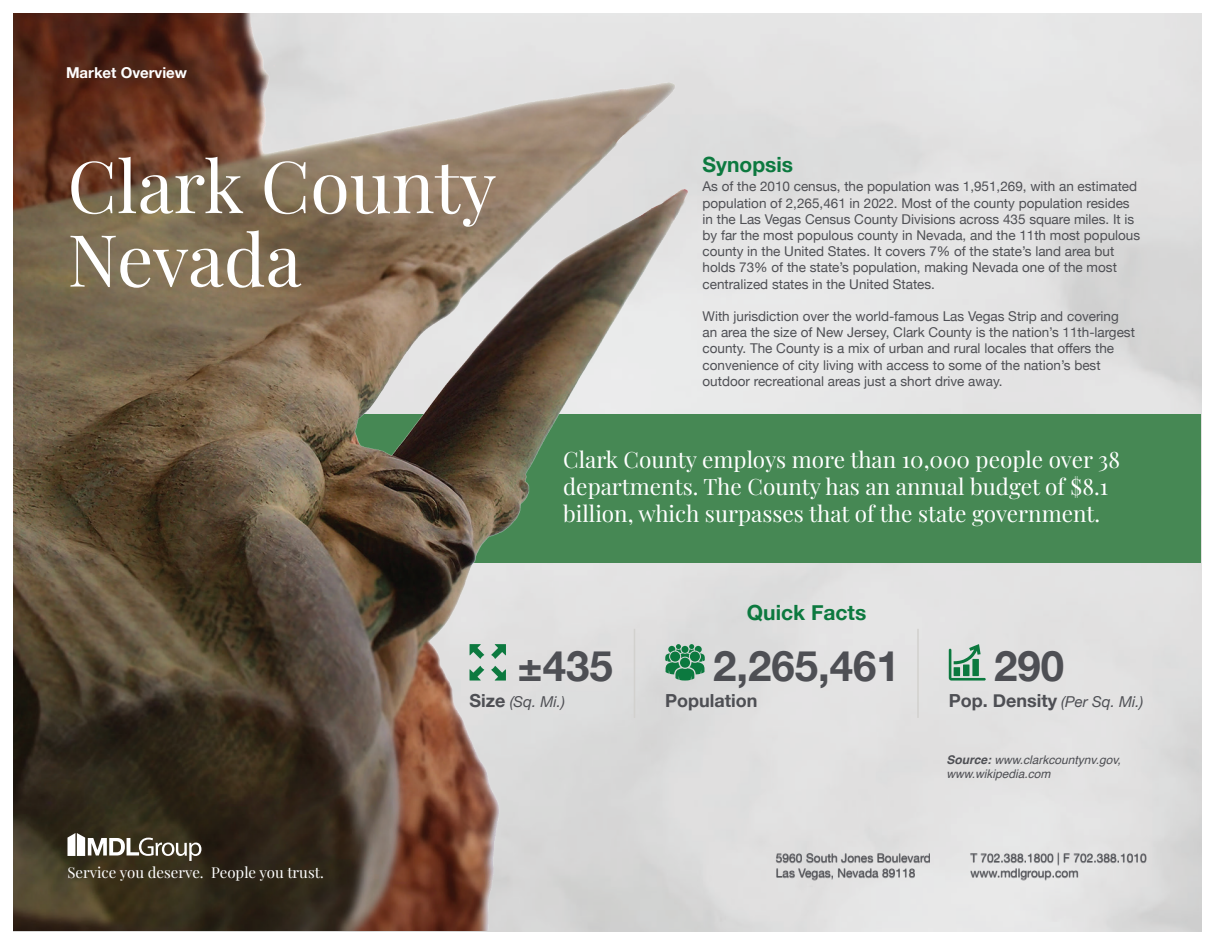
<style>
.page{position:relative;width:1215px;height:945px;background:#fff}
.page>*{position:absolute;margin:0;border:0;box-sizing:border-box;transform-origin:0 0}
.t1{font:72px/73.5px "Playfair Display";color:#fff}
.t2{font:700 42px "Helvetica Neue";color:#4e4f54}
.t3{font:22.5px/27px "Playfair Display";color:#fff}
.t4{font:700 21px "Helvetica Neue";color:#0c793f}
.t5{font:700 18px "Helvetica Neue";color:#4e4f54}
.t6{font:15px "Playfair Display";color:#fff}
.t7{font:700 15px "Helvetica Neue";color:#fff}
.t8{font:italic 15px "Helvetica Neue";color:#4e4f54}
.t9{font:13.5px/16.2px "Helvetica Neue";color:#4e4f54}
.t10{font:12px/14.4px "Helvetica Neue";color:#4e4f54}
.t11{font:italic 12px/14.4px "Helvetica";color:#4e4f54}
.s1{font-weight:700;font-style:normal;font-size:18px}
.s2{font-weight:400;font-style:italic;font-size:15px}
.s3{font-weight:700}
</style>
<div class="page">
<div style="left:148px;top:414px;width:1054px;height:149px;background:#468854"></div>
<img style="left:14px;top:14px;width:689px;height:917px">
<svg style="left:67px;top:832px;width:136px;height:29px"></svg>
<hr style="left:634px;top:629px;width:1px;height:89px;background:#d2d1ce">
<hr style="left:917px;top:629px;width:2px;height:89px;background:#d2d1ce">
<svg style="left:470px;top:644px;width:36px;height:37px"></svg>
<svg style="left:665px;top:644px;width:40px;height:37px"></svg>
<svg style="left:949px;top:644px;width:37px;height:37px"></svg>
<p class="t7" style="left:66px;top:61px;width:123px">Market Overview</p>
<h1 class="t1" style="left:68px;top:143px;width:430px">Clark County<br>Nevada</h1>
<h3 class="t4" style="left:703px;top:148px;width:92px">Synopsis</h3>
<p class="t9" style="left:703px;top:179px;width:439px">As of the 2010 census, the population was 1,951,269, with an estimated population of 2,265,461 in 2022. Most of the county population resides in the Las Vegas Census County Divisions across 435 square miles. It is by far the most populous county in Nevada, and the 11th most populous county in the United States. It covers 7% of the state’s land area but holds 73% of the state’s population, making Nevada one of the most centralized states in the United States.</p>
<p class="t9" style="left:703px;top:309px;width:434px">With jurisdiction over the world-famous Las Vegas Strip and covering an area the size of New Jersey, Clark County is the nation’s 11th-largest county. The County is a mix of urban and rural locales that offers the convenience of city living with access to some of the nation’s best outdoor recreational areas just a short drive away.</p>
<h3 class="t3" style="left:563px;top:444px;width:558px">Clark County employs more than 10,000 people over 38 departments. The County has an annual budget of $8.1 billion, which surpasses that of the state government.</h3>
<h3 class="t4" style="left:747px;top:596px;width:121px">Quick Facts</h3>
<p class="t6" style="left:68px;top:860px;width:258px">Service you deserve. People you trust.</p>
<h2 class="t2" style="left:518px;top:633px;width:97px">±435</h2>
<p class="t8" style="left:470px;top:691px;width:97px"><span class="s1">Size</span> (Sq. Mi.)</p>
<h2 class="t2" style="left:713px;top:633px;width:188px">2,265,461</h2>
<h3 class="t5" style="left:665px;top:686px;width:94px">Population</h3>
<h2 class="t2" style="left:994px;top:633px;width:72px">290</h2>
<h3 class="t5" style="left:949px;top:686px;width:196px">Pop. Density <span class="s2">(Per Sq. Mi.)</span></h3>
<p class="t11" style="left:947px;top:753px;width:176px"><span class="s3">Source:</span> www.clarkcountynv.gov, www.wikipedia.com</p>
<p class="t10" style="left:776px;top:852px;width:156px">5960 South Jones Boulevard<br>Las Vegas, Nevada 89118</p>
<p class="t10" style="left:970px;top:852px;width:178px">T 702.388.1800 | F 702.388.1010 www.mdlgroup.com</p>
</div>
